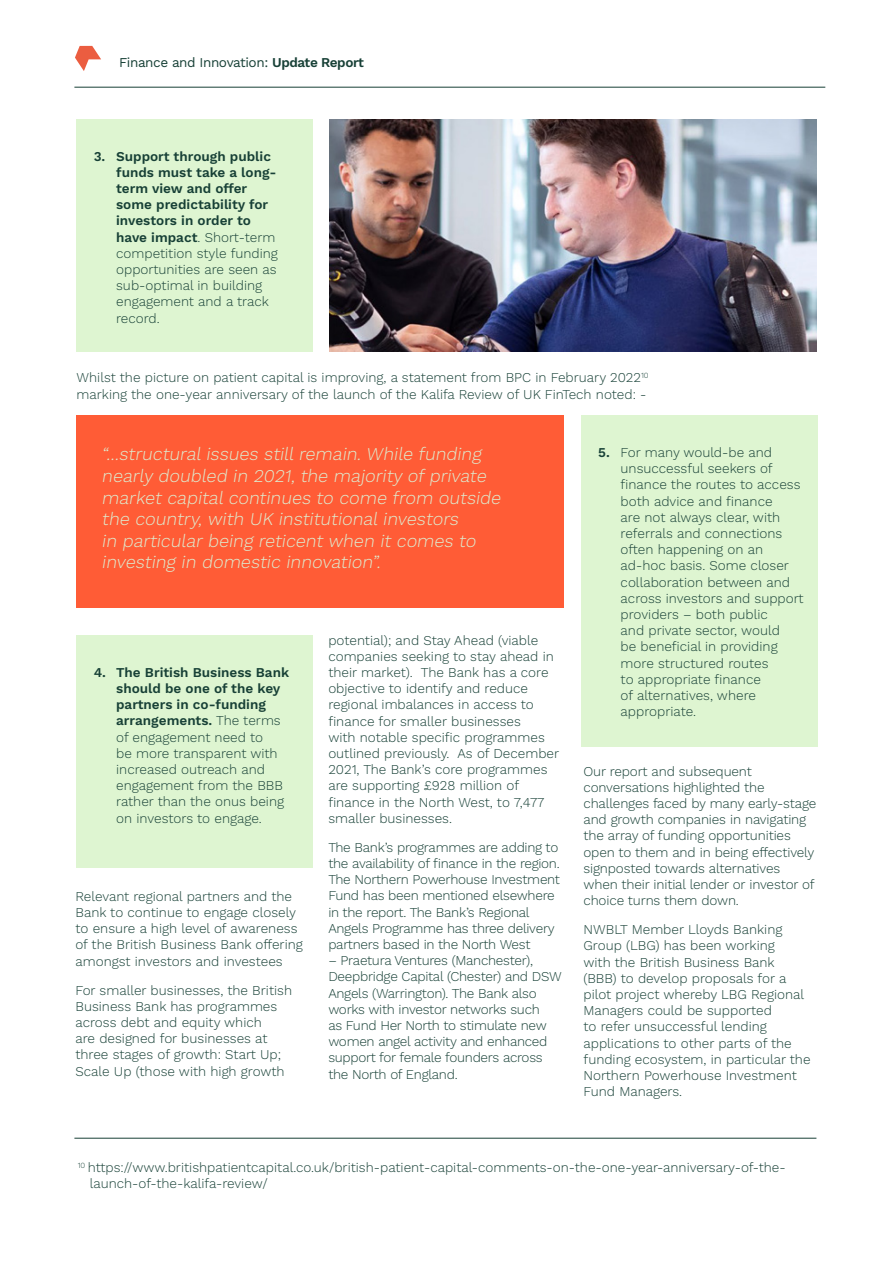
<style>
.page{position:relative;width:893px;height:1263px;background:#fff}
.page>*{position:absolute;margin:0;border:0;box-sizing:border-box;transform-origin:0 0}
.Pull_out_quote_on_or{font:italic 300 18px/21.6px "Work Sans";color:#deeccf}
.Forest_green_body_on{font:300 13.5px/16.2px "Work Sans";color:#174036}
.Bullet_points_on_lig{font:300 13.5px/16.2px "Work Sans";color:#174036}
.Forest_green_body_on-2{font:300 13.5px/16.2px "Work Sans";letter-spacing:-.02em;color:#174036}
.Bullet_points_on_lig-2{font:600 13.5px/16.2px "Work Sans";color:#174036}
.t1{font:13.5px "Work Sans";letter-spacing:-.03em;color:#174036}
.s1{font-weight:600}
.s2{font-weight:300}
</style>
<div class="page">
<hr style="left:892px;top:88px;width:1px;height:460px;background:#e6007d">
<hr style="left:74px;top:87px;width:751px;height:1px;background:#174036">
<svg style="left:75px;top:46px;width:26px;height:25px"></svg>
<img style="left:329px;top:119px;width:487px;height:233px">
<div style="left:581px;top:415px;width:237px;height:332px;background:#def5d1"></div>
<div style="left:77px;top:635px;width:236px;height:233px;background:#def5d1"></div>
<div style="left:77px;top:415px;width:487px;height:193px;background:#ff5c36"></div>
<div style="left:77px;top:119px;width:236px;height:233px;background:#def5d1"></div>
<hr style="left:74px;top:1138px;width:742px;height:1px;background:#174036">
<p class="t1" style="left:119px;top:54px;width:246px">Finance and Innovation: <span class="s1">Update Report</span></p>
<p class="Bullet_points_on_lig-2" style="left:116px;top:148px;width:163px;text-indent:-22px">3. Support through public funds must take a long&shy;term view and offer some predictability for investors in order to have impact<span class="s2">. Short-term competition style funding opportunities are seen as sub-optimal in building engagement and a track record.</span></p>
<p class="Forest_green_body_on" style="left:77px;top:370px;width:574px">Whilst the picture on patient capital is improving, a statement from BPC in February 2022<sup>10 </sup>marking the one-year anniversary of the launch of the Kalifa Review of UK FinTech noted: -</p>
<p class="Pull_out_quote_on_or" style="left:102px;top:444px;width:404px">“…structural issues still remain. While funding nearly doubled in 2021, the majority of private market capital continues to come from outside the country, with UK institutional investors<br>in particular being reticent when it comes to investing in domestic innovation”.</p>
<p class="Bullet_points_on_lig" style="left:116px;top:665px;width:174px;text-indent:-22px"><span class="s1">4. The British Business Bank should be one of the key partners in co-funding arrangements.</span> The terms of engagement need to<br>be more transparent with increased outreach and engagement from the BBB rather than the onus being on investors to engage.</p>
<p class="Forest_green_body_on" style="left:75px;top:889px;width:229px">Relevant regional partners and the Bank to continue to engage closely to ensure a high level of awareness of the British Business Bank offering amongst investors and investees</p>
<p class="Forest_green_body_on" style="left:75px;top:982px;width:218px">For smaller businesses, the British<br>Business Bank has programmes across debt and equity which<br>are designed for businesses at three stages of growth: Start Up;<br>Scale Up (those with high growth</p>
<p class="Forest_green_body_on" style="left:328px;top:632px;width:232px">potential); and Stay Ahead (viable companies seeking to stay ahead in their market). The Bank has a core objective to identify and reduce regional imbalances in access to finance for smaller businesses<br>with notable specific programmes outlined previously. As of December<br>2021, The Bank’s core programmes are supporting £928 million of finance in the North West, to 7,477 smaller businesses.</p>
<p class="Forest_green_body_on-2" style="left:328px;top:839px;width:233px">The Bank’s programmes are adding to the availability of finance in the region.<br>The Northern Powerhouse Investment Fund has been mentioned elsewhere in the report. The Bank’s Regional Angels Programme has three delivery partners based in the North West</p>
<p class="Forest_green_body_on-2" style="left:328px;top:953px;width:235px">– Praetura Ventures (Manchester), Deepbridge Capital (Chester) and DSW Angels (Warrington). The Bank also works with investor networks such<br>as Fund Her North to stimulate new women angel activity and enhanced support for female founders across the North of England.</p>
<p class="Bullet_points_on_lig" style="left:621px;top:445px;width:185px;text-indent:-22px"><span class="s1">5.</span> For many would-be and unsuccessful seekers of finance the routes to access both advice and finance<br>are not always clear, with referrals and connections often happening on an ad-hoc basis. Some closer collaboration between and across investors and support providers – both public<br>and private sector, would<br>be beneficial in providing more structured routes<br>to appropriate finance<br>of alternatives, where appropriate.</p>
<p class="Forest_green_body_on" style="left:583px;top:763px;width:234px">Our report and subsequent conversations highlighted the challenges faced by many early-stage and growth companies in navigating the array of funding opportunities open to them and in being effectively signposted towards alternatives when their initial lender or investor of choice turns them down.</p>
<p class="Forest_green_body_on" style="left:583px;top:922px;width:229px">NWBLT Member Lloyds Banking<br>Group (LBG) has been working<br>with the British Business Bank (BBB) to develop proposals for a pilot project whereby LBG Regional<br>Managers could be supported<br>to refer unsuccessful lending applications to other parts of the funding ecosystem, in particular the<br>Northern Powerhouse Investment<br>Fund Managers.</p>
<p class="Forest_green_body_on" style="left:90px;top:1160px;width:698px;text-indent:-12px"><sup>10</sup> https://www.britishpatientcapital.co.uk/british-patient-capital-comments-on-the-one-year-anniversary-of-the&shy;launch-of-the-kalifa-review/</p>
</div>
